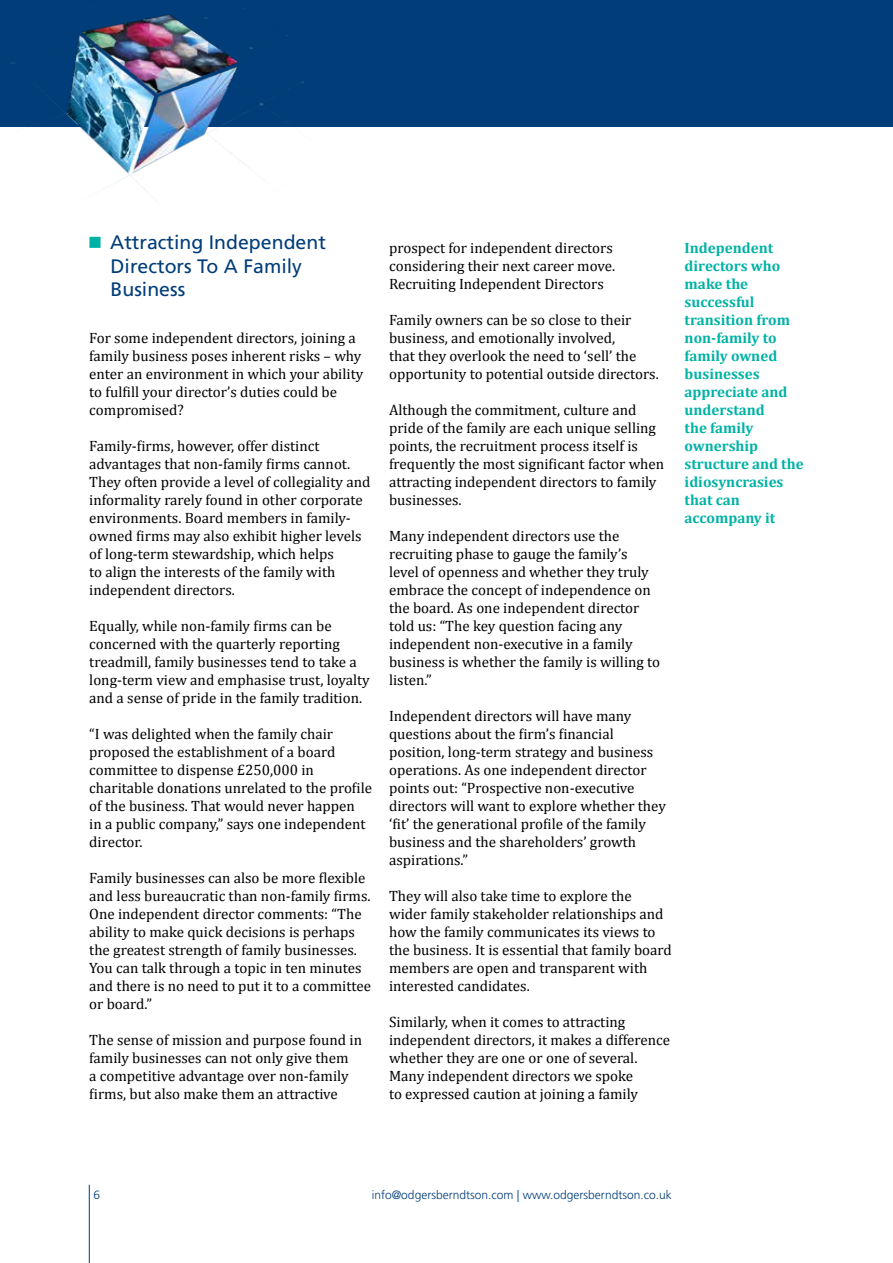
<style>
.page{position:relative;width:893px;height:1263px;background:#fff}
.page>*{position:absolute;margin:0;border:0;box-sizing:border-box;transform-origin:0 0}
.t1{font:19.5px/23.2px "Frutiger LT Std";color:#003d79}
.t2{font:15px/18px "Cambria";color:#000}
.t3{font:700 15px/18px "Cambria";color:#00b2a5}
.t4{font:300 12px "Frutiger LT Std";color:#003d79}
</style>
<div class="page">
<div style="left:0;top:0;width:893px;height:127px;background:#003d79"></div>
<img style="left:10px;top:8px;width:294px;height:183px">
<hr style="left:89px;top:1185px;width:1px;height:78px;background:#003d79">
<h1 class="t1" style="left:111px;top:231px;width:217px;text-indent:-21px"><sup>■</sup> Attracting Independent<br>Directors To A Family<br>Business</h1>
<p class="t2" style="left:89px;top:329px;width:275px">For some independent directors, joining a family business poses inherent risks – why enter an environment in which your ability to fulfill your director’s duties could be compromised?</p>
<p class="t2" style="left:89px;top:437px;width:283px">Family-firms, however, offer distinct advantages that non-family firms cannot.<br>They often provide a level of collegiality and informality rarely found in other corporate environments. Board members in family&shy;owned firms may also exhibit higher levels of long-term stewardship, which helps<br>to align the interests of the family with independent directors.</p>
<p class="t2" style="left:89px;top:617px;width:282px">Equally, while non-family firms can be concerned with the quarterly reporting treadmill, family businesses tend to take a long-term view and emphasise trust, loyalty and a sense of pride in the family tradition.</p>
<p class="t2" style="left:89px;top:725px;width:284px">“I was delighted when the family chair proposed the establishment of a board committee to dispense £250,000 in charitable donations unrelated to the profile of the business. That would never happen<br>in a public company,” says one independent director.</p>
<p class="t2" style="left:89px;top:869px;width:283px">Family businesses can also be more flexible and less bureaucratic than non-family firms.<br>One independent director comments: “The ability to make quick decisions is perhaps the greatest strength of family businesses.<br>You can talk through a topic in ten minutes and there is no need to put it to a committee or board.”</p>
<p class="t2" style="left:89px;top:1031px;width:274px">The sense of mission and purpose found in family businesses can not only give them<br>a competitive advantage over non-family firms, but also make them an attractive</p>
<p class="t2" style="left:389px;top:239px;width:228px">prospect for independent directors considering their next career move.<br>Recruiting Independent Directors</p>
<p class="t2" style="left:389px;top:311px;width:271px">Family owners can be so close to their business, and emotionally involved,<br>that they overlook the need to ‘sell’ the opportunity to potential outside directors.</p>
<p class="t2" style="left:389px;top:401px;width:277px">Although the commitment, culture and pride of the family are each unique selling points, the recruitment process itself is frequently the most significant factor when attracting independent directors to family businesses.</p>
<p class="t2" style="left:389px;top:527px;width:273px">Many independent directors use the recruiting phase to gauge the family’s level of openness and whether they truly embrace the concept of independence on the board. As one independent director told us: “The key question facing any independent non-executive in a family business is whether the family is willing to listen.”</p>
<p class="t2" style="left:389px;top:707px;width:278px">Independent directors will have many questions about the firm’s financial position, long-term strategy and business operations. As one independent director points out: “Prospective non-executive directors will want to explore whether they ‘fit’ the generational profile of the family business and the shareholders’ growth aspirations.”</p>
<p class="t2" style="left:389px;top:887px;width:284px">They will also take time to explore the wider family stakeholder relationships and how the family communicates its views to the business. It is essential that family board members are open and transparent with interested candidates.</p>
<p class="t2" style="left:389px;top:1013px;width:282px">Similarly, when it comes to attracting independent directors, it makes a difference whether they are one or one of several.<br>Many independent directors we spoke<br>to expressed caution at joining a family</p>
<p class="t3" style="left:685px;top:238px;width:121px">Independent directors who make the successful transition from non-family to family owned businesses appreciate and understand<br>the family ownership structure and the idiosyncrasies that can accompany it</p>
<p class="t4" style="left:94px;top:1188px;width:8px">6</p>
<p class="t4" style="left:372px;top:1188px;width:302px">info@odgersberndtson.com | www.odgersberndtson.co.uk</p>
</div>
